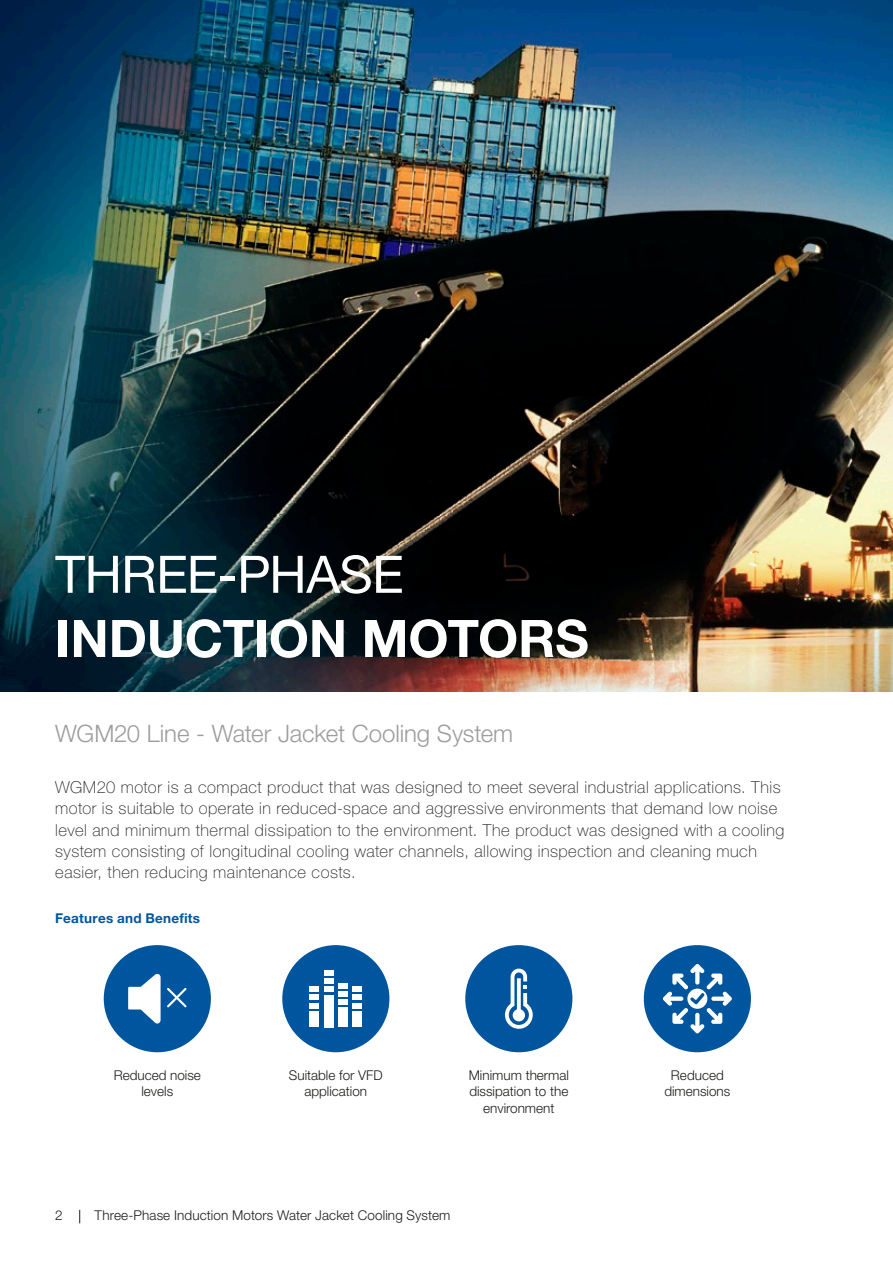
<style>
.page{position:relative;width:893px;height:1263px;background:#fff}
.page>*{position:absolute;margin:0;border:0;box-sizing:border-box;transform-origin:0 0}
.t1{font:700 51.75px "Helvetica Neue LT Pro";letter-spacing:-.005em;color:#fff}
.t2{font:51.75px "Helvetica Neue LT Pro";letter-spacing:-.01em;color:#fff}
.t3{font:300 24px "Helvetica Neue LT Pro";letter-spacing:-.005em;color:#9d9d9d}
.t4{font:100 16.5px/21.3px "Helvetica Neue LT Pro";letter-spacing:.03em;color:#1d1d1b}
.t5{font:300 13.5px/16.2px "Helvetica Neue LT Pro";color:#1d1d1b;text-align:center}
.t6{font:700 13.5px "Helvetica Neue LT Pro";letter-spacing:.02em;color:#00569e}
</style>
<div class="page">
<svg style="left:79px;top:1210px;width:1px;height:13px"></svg>
<img style="left:0;top:0;width:893px;height:691px">
<div style="left:644px;top:945px;width:107px;height:107px;background:#00569e;border-radius:50%"></div>
<svg style="left:663px;top:964px;width:69px;height:70px"></svg>
<div style="left:282px;top:945px;width:107px;height:107px;background:#00569e;border-radius:50%"></div>
<div style="left:310px;top:1011px;width:9px;height:16px;background:#fff"></div>
<div style="left:310px;top:1003px;width:9px;height:5px;background:#fff"></div>
<div style="left:353px;top:1011px;width:9px;height:16px;background:#fff"></div>
<div style="left:310px;top:994px;width:9px;height:6px;background:#fff"></div>
<div style="left:310px;top:986px;width:9px;height:6px;background:#fff"></div>
<div style="left:353px;top:1003px;width:9px;height:5px;background:#fff"></div>
<div style="left:353px;top:994px;width:9px;height:6px;background:#fff"></div>
<div style="left:353px;top:986px;width:9px;height:6px;background:#fff"></div>
<div style="left:324px;top:995px;width:10px;height:32px;background:#fff"></div>
<div style="left:324px;top:986px;width:10px;height:6px;background:#fff"></div>
<div style="left:324px;top:978px;width:10px;height:6px;background:#fff"></div>
<div style="left:324px;top:970px;width:10px;height:6px;background:#fff"></div>
<div style="left:338px;top:1008px;width:10px;height:19px;background:#fff"></div>
<div style="left:338px;top:999px;width:10px;height:6px;background:#fff"></div>
<div style="left:338px;top:991px;width:10px;height:6px;background:#fff"></div>
<div style="left:338px;top:983px;width:10px;height:5px;background:#fff"></div>
<div style="left:104px;top:945px;width:107px;height:107px;background:#00569e;border-radius:50%"></div>
<svg style="left:167px;top:988px;width:20px;height:19px"></svg>
<svg style="left:128px;top:974px;width:33px;height:49px"></svg>
<div style="left:465px;top:945px;width:107px;height:107px;background:#00569e;border-radius:50%"></div>
<svg style="left:505px;top:968px;width:28px;height:61px"></svg>
<h1 class="t2" style="left:55px;top:542px;width:350px">THREE-PHASE</h1>
<h1 class="t1" style="left:55px;top:606px;width:535px">INDUCTION MOTORS</h1>
<h2 class="t3" style="left:55px;top:719px;width:459px">WGM20 Line - Water Jacket Cooling System</h2>
<p class="t4" style="left:55px;top:776px;width:731px">WGM20 motor is a compact product that was designed to meet several industrial applications. This motor is suitable to operate in reduced-space and aggressive environments that demand low noise level and minimum thermal dissipation to the environment. The product was designed with a cooling system consisting of longitudinal cooling water channels, allowing inspection and cleaning much easier, then reducing maintenance costs.</p>
<p class="t6" style="left:55px;top:909px;width:146px">Features and Benefits</p>
<p class="t5" style="left:114px;top:1067px;width:89px">Reduced noise levels</p>
<p class="t5" style="left:289px;top:1067px;width:95px">Suitable for VFD application</p>
<p class="t5" style="left:469px;top:1067px;width:102px">Minimum thermal dissipation to the environment</p>
<p class="t5" style="left:664px;top:1067px;width:67px">Reduced dimensions</p>
<p class="t5" style="left:55px;top:1207px;width:9px">2</p>
<p class="t5" style="left:95px;top:1207px;width:357px">Three-Phase Induction Motors Water Jacket Cooling System</p>
</div>
